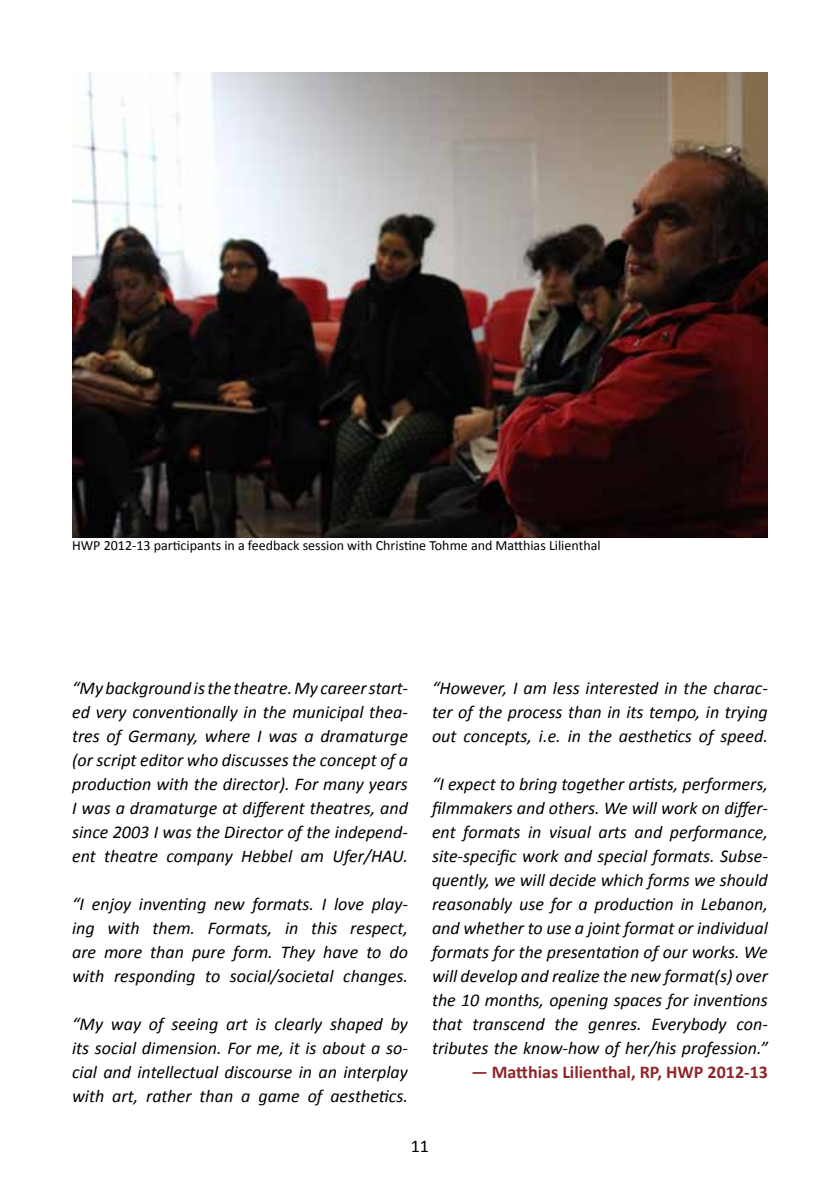
<style>
.page{position:relative;width:840px;height:1191px;background:#fff}
.page>*{position:absolute;margin:0;border:0;box-sizing:border-box;transform-origin:0 0}
.t1{font:italic 18px/24px "Calibri";color:#000;text-align:justify}
.t2{font:700 18px "Calibri";color:#902529}
.t3{font:18px "Calibri";color:#000}
.t4{font:14px "Calibri";color:#000}
</style>
<div class="page">
<img style="left:72px;top:72px;width:695px;height:465px">
<p class="t4" style="left:72px;top:537px;width:530px">HWP 2012-13 participants in a feedback session with Christine Tohme and Matthias Lilienthal</p>
<p class="t1" style="left:72px;top:675px;width:337px">“My background is the theatre. My career start&shy;ed very conventionally in the municipal thea&shy;tres of Germany, where I was a dramaturge (or script editor who discusses the concept of a production with the director). For many years I was a dramaturge at different theatres, and since 2003 I was the Director of the independ&shy;ent theatre company Hebbel am Ufer/HAU.</p>
<p class="t1" style="left:72px;top:891px;width:337px">“I enjoy inventing new formats. I love play&shy;ing with them. Formats, in this respect, are more than pure form. They have to do with responding to social/societal changes.</p>
<p class="t1" style="left:72px;top:1011px;width:337px">“My way of seeing art is clearly shaped by its social dimension. For me, it is about a so&shy;cial and intellectual discourse in an interplay with art, rather than a game of aesthetics.</p>
<p class="t1" style="left:432px;top:675px;width:337px">“However, I am less interested in the charac&shy;ter of the process than in its tempo, in trying out concepts, i.e. in the aesthetics of speed.</p>
<p class="t1" style="left:432px;top:771px;width:337px">“I expect to bring together artists, performers, filmmakers and others. We will work on differ&shy;ent formats in visual arts and performance, site-specific work and special formats. Subse&shy;quently, we will decide which forms we should reasonably use for a production in Lebanon, and whether to use a joint format or individual formats for the presentation of our works. We will develop and realize the new format(s) over the 10 months, opening spaces for inventions that transcend the genres. Everybody con&shy;tributes the know-how of her/his profession.”</p>
<p class="t2" style="left:471px;top:1060px;width:298px">— Matthias Lilienthal, RP, HWP 2012-13</p>
<p class="t3" style="left:410px;top:1134px;width:20px">11</p>
</div>
